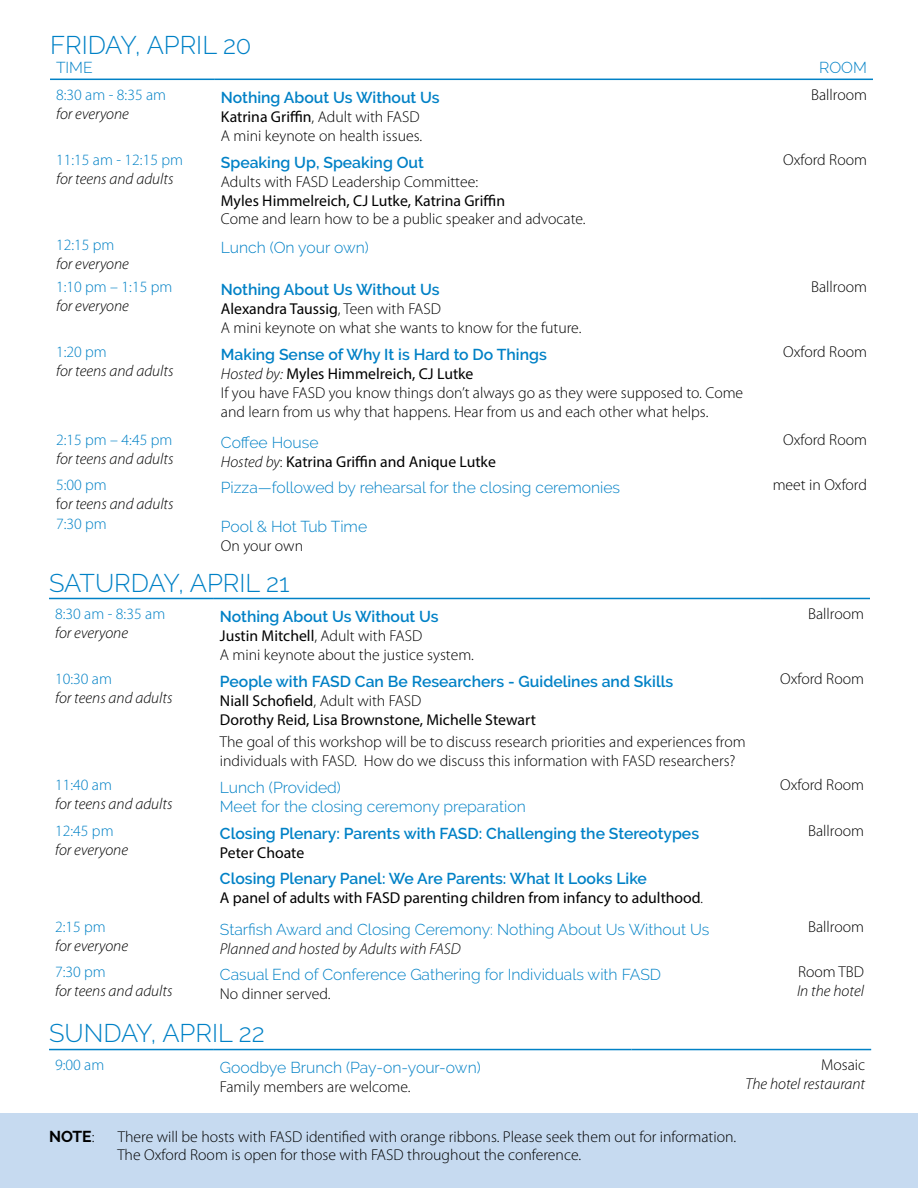
<style>
.page{position:relative;width:918px;height:1188px;background:#fff}
.page>*{position:absolute;margin:0;border:0;box-sizing:border-box;transform-origin:0 0}
.t1{font:300 25.5px "Raleway";color:#0081c6}
.t2{font:300 15.75px/18.9px "Myriad Pro";color:#000}
.t3{font:300 15.75px/18.9px "Raleway";color:#0081c6}
.t4{font:600 15.75px "Raleway";color:#0081c6}
.t5{font:italic 300 15.75px/18.9px "Myriad Pro";color:#000}
.t6{font:15.75px/18.9px "Myriad Pro";color:#000}
.t7{font:300 15.75px "Myriad Pro";color:#0081c6}
.t8{font:700 15.75px "Raleway";color:#000}
.s1{font-weight:400}
.s2{font-style:italic}
.s3{font-weight:300;font-style:italic}
.s4{font-weight:300}
.s5{font-style:normal;color:#0081c6}
.s6{font-style:normal}
.s7{font-family:"Myriad Pro";font-weight:300}
</style>
<div class="page">
<hr style="left:50px;top:79px;width:165px;height:1px;background:#0081c6">
<hr style="left:215px;top:79px;width:550px;height:1px;background:#0081c6">
<hr style="left:765px;top:79px;width:108px;height:1px;background:#0081c6">
<hr style="left:49px;top:598px;width:165px;height:1px;background:#0081c6">
<hr style="left:214px;top:598px;width:546px;height:1px;background:#0081c6">
<hr style="left:760px;top:598px;width:110px;height:1px;background:#0081c6">
<hr style="left:49px;top:1049px;width:165px;height:1px;background:#0081c6">
<hr style="left:214px;top:1049px;width:417px;height:1px;background:#0081c6">
<hr style="left:631px;top:1049px;width:240px;height:1px;background:#0081c6">
<div style="left:0;top:1114px;width:918px;height:74px;background:#c6daf0"></div>
<h1 class="t1" style="left:50px;top:30px;width:203px">FRIDAY, APRIL 20</h1>
<p class="t3" style="left:56px;top:58px;width:38px">TIME</p>
<p class="t3" style="left:819px;top:58px;width:49px">ROOM</p>
<p class="t7" style="left:56px;top:86px;width:112px">8:30 am - 8:35 am</p>
<p class="t5" style="left:56px;top:105px;width:74px">for everyone</p>
<p class="t2" style="left:811px;top:86px;width:57px">Ballroom</p>
<p class="t4" style="left:221px;top:89px;width:220px">Nothing About Us Without Us</p>
<p class="t2" style="left:221px;top:108px;width:203px"><span class="s1">Katrina Griffin</span>, Adult with FASD<br>A mini keynote on health issues.</p>
<p class="t7" style="left:56px;top:151px;width:129px">11:15 am - 12:15 pm</p>
<p class="t5" style="left:56px;top:169px;width:119px">for teens and adults</p>
<p class="t4" style="left:221px;top:153px;width:205px">Speaking Up, Speaking Out</p>
<p class="t2" style="left:221px;top:172px;width:259px">Adults with FASD Leadership Committee:</p>
<p class="t6" style="left:221px;top:191px;width:286px">Myles Himmelreich, CJ Lutke, Katrina Griffin</p>
<p class="t2" style="left:221px;top:210px;width:366px">Come and learn how to be a public speaker and advocate.</p>
<p class="t2" style="left:783px;top:150px;width:85px">Oxford Room</p>
<p class="t7" style="left:56px;top:236px;width:60px">12:15 pm</p>
<p class="t5" style="left:56px;top:254px;width:74px">for everyone</p>
<p class="t3" style="left:221px;top:238px;width:150px">Lunch (On your own)</p>
<p class="t7" style="left:56px;top:279px;width:118px">1:10 pm – 1:15 pm</p>
<p class="t5" style="left:56px;top:297px;width:74px">for everyone</p>
<p class="t4" style="left:221px;top:281px;width:220px">Nothing About Us Without Us</p>
<p class="t2" style="left:221px;top:300px;width:362px"><span class="s1">Alexandra Taussig</span>, Teen with FASD<br>A mini keynote on what she wants to know for the future.</p>
<p class="t2" style="left:811px;top:278px;width:57px">Ballroom</p>
<p class="t7" style="left:56px;top:343px;width:52px">1:20 pm</p>
<p class="t5" style="left:56px;top:362px;width:119px">for teens and adults</p>
<p class="t4" style="left:221px;top:345px;width:327px">Making Sense of Why It is Hard to Do Things</p>
<p class="t2" style="left:221px;top:364px;width:524px"><span class="s2">Hosted by:</span> <span class="s1">Myles Himmelreich, CJ Lutke<br></span>If you have FASD you know things don’t always go as they were supposed to. Come and learn from us why that happens. Hear from us and each other what helps.</p>
<p class="t2" style="left:783px;top:343px;width:85px">Oxford Room</p>
<p class="t7" style="left:56px;top:431px;width:118px">2:15 pm – 4:45 pm</p>
<p class="t5" style="left:56px;top:450px;width:119px">for teens and adults</p>
<p class="t3" style="left:221px;top:433px;width:99px">Coffee House</p>
<p class="t6" style="left:221px;top:452px;width:277px"><span class="s3">Hosted by</span><span class="s4">:</span> Katrina Griffin and Anique Lutke</p>
<p class="t2" style="left:783px;top:431px;width:85px">Oxford Room</p>
<p class="t5" style="left:56px;top:475px;width:119px"><span class="s5">5:00 pm<br></span><span class="s6">f</span>or teens and adults</p>
<p class="t3" style="left:221px;top:478px;width:401px">Pizza—followed by rehearsal for the closing ceremonies</p>
<p class="t2" style="left:773px;top:475px;width:96px">meet in Oxford</p>
<p class="t7" style="left:56px;top:515px;width:52px">7:30 pm</p>
<p class="t3" style="left:221px;top:517px;width:148px">Pool &amp; Hot Tub Time</p>
<p class="t2" style="left:221px;top:537px;width:84px">On your own</p>
<h1 class="t1" style="left:49px;top:568px;width:242px">SATURDAY, APRIL 21</h1>
<p class="t7" style="left:55px;top:605px;width:112px">8:30 am - 8:35 am</p>
<p class="t5" style="left:55px;top:624px;width:74px">for everyone</p>
<p class="t2" style="left:808px;top:605px;width:57px">Ballroom</p>
<p class="t4" style="left:220px;top:608px;width:220px">Nothing About Us Without Us</p>
<p class="t2" style="left:220px;top:627px;width:256px"><span class="s1">Justin Mitchell</span>, Adult with FASD<br>A mini keynote about the justice system.</p>
<p class="t7" style="left:55px;top:670px;width:58px">10:30 am</p>
<p class="t5" style="left:55px;top:689px;width:119px">for teens and adults</p>
<p class="t4" style="left:220px;top:672px;width:455px">People with FASD Can Be Researchers - Guidelines and Skills</p>
<p class="t6" style="left:220px;top:691px;width:317px">Niall Schofield<span class="s4">, Adult with FASD<br></span>Dorothy Reid, Lisa Brownstone, Michelle Stewart</p>
<p class="t2" style="left:220px;top:733px;width:527px">The goal of this workshop will be to discuss research priorities and experiences from individuals with FASD. How do we discuss this information with FASD researchers?</p>
<p class="t2" style="left:780px;top:669px;width:85px">Oxford Room</p>
<p class="t7" style="left:55px;top:776px;width:58px">11:40 am</p>
<p class="t5" style="left:55px;top:795px;width:119px">for teens and adults</p>
<p class="t3" style="left:220px;top:778px;width:307px">Lunch (Provided)<br>Meet for the closing ceremony preparation</p>
<p class="t2" style="left:780px;top:775px;width:85px">Oxford Room</p>
<p class="t7" style="left:55px;top:822px;width:60px">12:45 pm</p>
<p class="t5" style="left:55px;top:840px;width:74px">for everyone</p>
<p class="t4" style="left:220px;top:824px;width:481px">Closing Plenary: Parents with FASD: Challenging the Stereotypes</p>
<p class="t6" style="left:220px;top:843px;width:86px">Peter Choate</p>
<p class="t2" style="left:808px;top:821px;width:57px">Ballroom</p>
<p class="t4" style="left:220px;top:870px;width:429px">Closing Plenary Panel: We Are Parents: What It Looks Like</p>
<p class="t6" style="left:220px;top:888px;width:485px">A panel of adults with FASD parenting children from infancy to adulthood<span class="s3">.</span></p>
<p class="t7" style="left:55px;top:918px;width:52px">2:15 pm</p>
<p class="t5" style="left:55px;top:936px;width:74px">for everyone</p>
<p class="t3" style="left:220px;top:920px;width:491px">Starfish Award and Closing Ceremony: Nothing About Us Without Us</p>
<p class="t5" style="left:220px;top:939px;width:242px">Planned and hosted by Adults with FASD</p>
<p class="t2" style="left:808px;top:917px;width:57px">Ballroom</p>
<p class="t7" style="left:55px;top:964px;width:52px">7:30 pm</p>
<p class="t5" style="left:55px;top:982px;width:119px">for teens and adults</p>
<p class="t3" style="left:220px;top:965px;width:443px">Casual End of Conference Gathering for Individuals with FASD</p>
<p class="t2" style="left:220px;top:985px;width:112px">No dinner served.</p>
<p class="t2" style="left:798px;top:963px;width:67px">Room TBD</p>
<p class="t5" style="left:797px;top:982px;width:68px">In the hotel</p>
<h1 class="t1" style="left:49px;top:1018px;width:217px">SUNDAY, APRIL 22</h1>
<p class="t7" style="left:55px;top:1056px;width:51px">9:00 am</p>
<p class="t3" style="left:220px;top:1058px;width:262px">Goodbye Brunch (Pay-on-your-own)</p>
<p class="t2" style="left:220px;top:1078px;width:192px">Family members are welcome.</p>
<p class="t2" style="left:821px;top:1056px;width:46px">Mosaic</p>
<p class="t5" style="left:745px;top:1075px;width:121px">The hotel restaurant</p>
<p class="t8" style="left:49px;top:1127px;width:47px">NOTE<span class="s7">:</span></p>
<p class="t2" style="left:117px;top:1127px;width:621px">There will be hosts with FASD identified with orange ribbons. Please seek them out for information.<br>The Oxford Room is open for those with FASD throughout the conference.</p>
</div>
